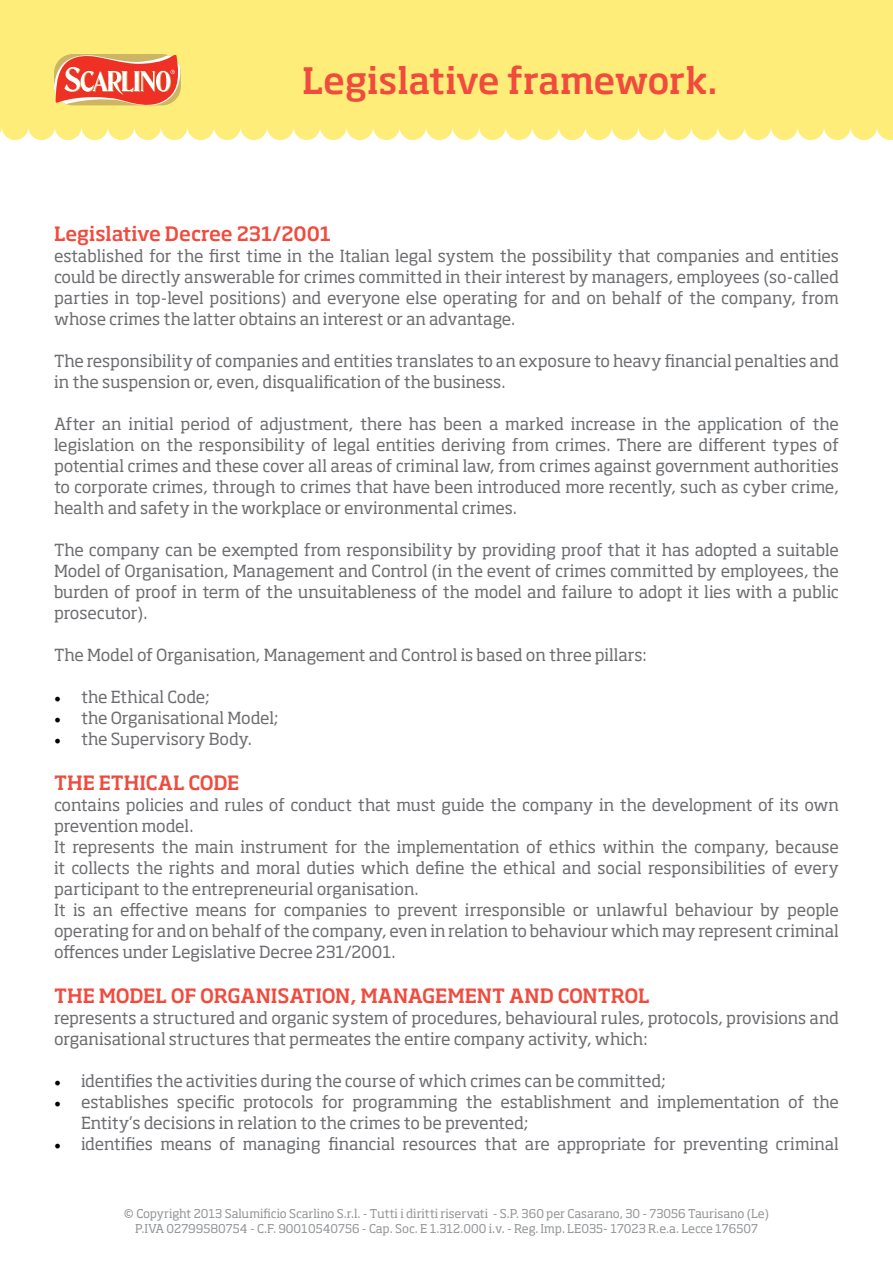
<style>
.page{position:relative;width:893px;height:1263px;background:#fff}
.page>*{position:absolute;margin:0;border:0;box-sizing:border-box;transform-origin:0 0}
.t1{font:500 36px "Soho Std";letter-spacing:-.01em;color:#f04b3d}
.t2{font:500 19.5px "Soho Std";color:#f04b3d}
.t3{font:16.5px/21px "Soho Std";letter-spacing:-.005em;color:#6d6e71}
.t4{font:12px/14.4px "Soho Std";color:#939598;text-align:center}
.s1{font-family:"Minion Pro";font-size:18px;color:#000}
</style>
<div class="page">
<div style="left:0;top:0;width:893px;height:140px;background:#ffed7a"></div>
<svg style="left:54px;top:54px;width:127px;height:51px;background:#eb7f63"></svg>
<h1 class="t1" style="left:302px;top:58px;width:417px">Legislative framework.</h1>
<p class="t2" style="left:54px;top:221px;width:279px">Legislative Decree 231/2001</p>
<p class="t3" style="left:54px;top:245px;width:786px;text-align:justify">established for the first time in the Italian legal system the possibility that companies and entities could be directly answerable for crimes committed in their interest by managers, employees (so-called parties in top-level positions) and everyone else operating for and on behalf of the company, from whose crimes the latter obtains an interest or an advantage.</p>
<p class="t3" style="left:54px;top:350px;width:786px">The responsibility of companies and entities translates to an exposure to heavy financial penalties and in the suspension or, even, disqualification of the business.</p>
<p class="t3" style="left:54px;top:413px;width:786px;text-align:justify">After an initial period of adjustment, there has been a marked increase in the application of the legislation on the responsibility of legal entities deriving from crimes. There are different types of potential crimes and these cover all areas of criminal law, from crimes against government authorities to corporate crimes, through to crimes that have been introduced more recently, such as cyber crime, health and safety in the workplace or environmental crimes.</p>
<p class="t3" style="left:54px;top:539px;width:786px;text-align:justify">The company can be exempted from responsibility by providing proof that it has adopted a suitable Model of Organisation, Management and Control (in the event of crimes committed by employees, the burden of proof in term of the unsuitableness of the model and failure to adopt it lies with a public prosecutor).</p>
<p class="t3" style="left:54px;top:644px;width:594px">The Model of Organisation, Management and Control is based on three pillars:</p>
<p class="t3" style="left:54px;top:686px;width:157px"><span class="s1">•</span> the Ethical Code;</p>
<p class="t3" style="left:54px;top:707px;width:226px"><span class="s1">•</span> the Organisational Model;</p>
<p class="t3" style="left:54px;top:728px;width:199px"><span class="s1">•</span> the Supervisory Body.</p>
<p class="t2" style="left:54px;top:770px;width:187px">THE ETHICAL CODE</p>
<p class="t3" style="left:54px;top:794px;width:786px">contains policies and rules of conduct that must guide the company in the development of its own prevention model.<br>It represents the main instrument for the implementation of ethics within the company, because it collects the rights and moral duties which define the ethical and social responsibilities of every participant to the entrepreneurial organisation.<br>It is an effective means for companies to prevent irresponsible or unlawful behaviour by people operating for and on behalf of the company, even in relation to behaviour which may represent criminal offences under Legislative Decree 231/2001.</p>
<p class="t2" style="left:54px;top:983px;width:597px">THE MODEL OF ORGANISATION, MANAGEMENT AND CONTROL</p>
<p class="t3" style="left:54px;top:1007px;width:786px">represents a structured and organic system of procedures, behavioural rules, protocols, provisions and organisational structures that permeates the entire company activity, which:</p>
<p class="t3" style="left:54px;top:1070px;width:613px"><span class="s1">•</span> identifies the activities during the course of which crimes can be committed;</p>
<p class="t3" style="left:81px;top:1091px;width:759px;text-indent:-27px"><span class="s1">•</span> establishes specific protocols for programming the establishment and implementation of the<br>Entity’s decisions in relation to the crimes to be prevented;</p>
<p class="t3" style="left:54px;top:1133px;width:786px"><span class="s1">•</span> identifies means of managing financial resources that are appropriate for preventing criminal</p>
<p class="t4" style="left:124px;top:1206px;width:646px">© Copyright 2013 Salumificio Scarlino S.r.l. - Tutti i diritti riservati - S.P. 360 per Casarano, 30 - 73056 Taurisano (Le)<br>P.IVA 02799580754 - C.F. 90010540756 - Cap. Soc. E 1.312.000 i.v. - Reg. Imp. LE035- 17023 R.e.a. Lecce 176507</p>
</div>
